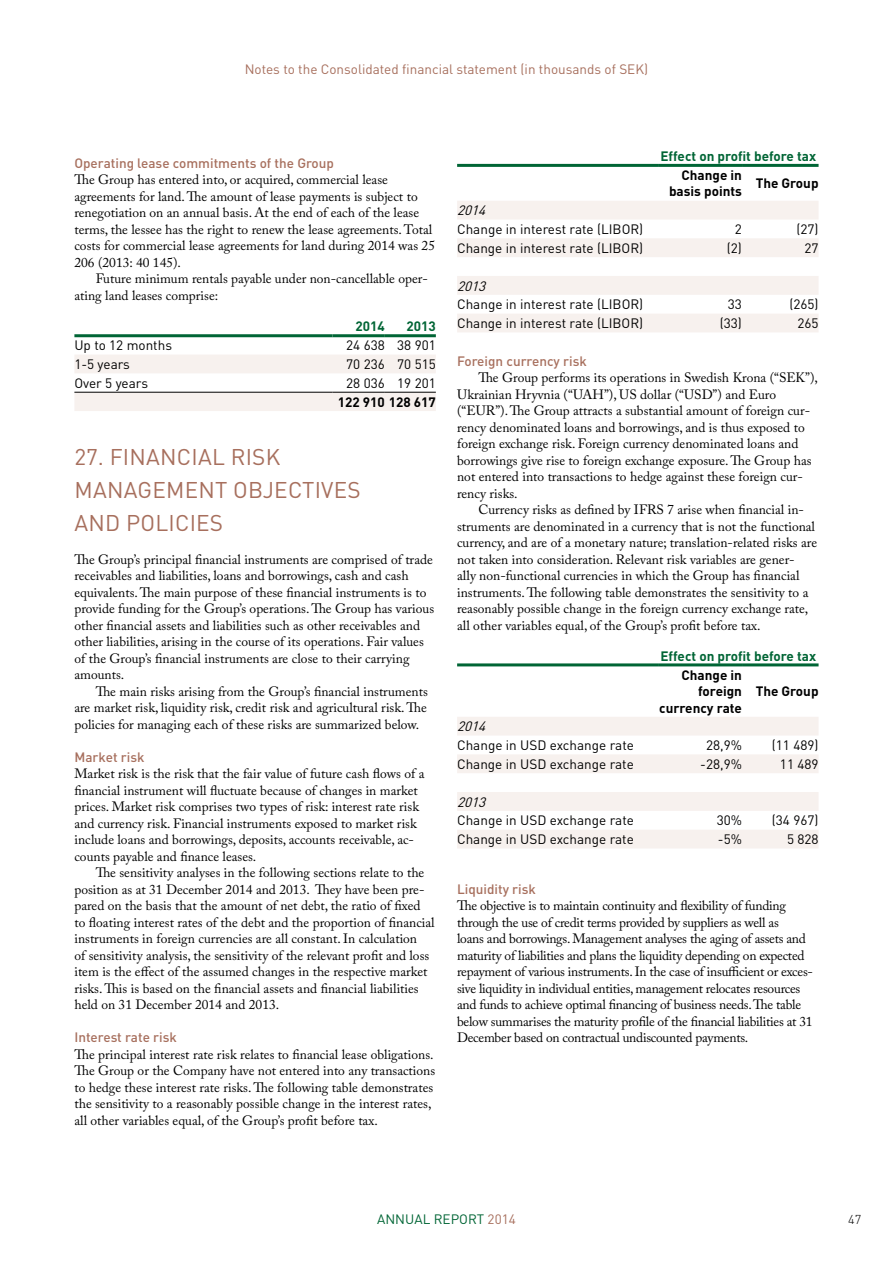
<style>
.page{position:relative;width:893px;height:1263px;background:#fff}
.page>*{position:absolute;margin:0;border:0;box-sizing:border-box;transform-origin:0 0}
.t1{font:22.5px "DIN Pro";letter-spacing:.01em;color:#a76f5d}
.t2{font:13.5px/16.5px "Adobe Caslon Pro";color:#000}
.t3{font:13.5px/16.5px "Adobe Caslon Pro";letter-spacing:-.02em;color:#000}
.t4{font:13.5px "DIN Pro";color:#000}
.t5{font:500 13.5px "DIN Pro";color:#a76f5d}
.t6{font:700 13.5px/16.5px "DIN Pro";color:#000;text-align:right}
.t7{font:13.5px "DIN Pro";color:#a76f5d}
.t8{font:700 13.5px "DIN Pro";color:#006535}
.t9{font:13.5px "DIN Pro";color:#006535}
.t10{font:italic 13.5px "DIN Pro";color:#000}
.t11{font:300 12.75px "DIN Pro";color:#000}
.s1{color:#a76f5d}
</style>
<div class="page">
<svg style="left:74px;top:355px;width:362px;height:56px"></svg>
<hr style="left:74px;top:334px;width:258px;height:3px;background:#006535">
<hr style="left:332px;top:334px;width:53px;height:3px;background:#006535">
<hr style="left:385px;top:334px;width:51px;height:3px;background:#006535">
<hr style="left:74px;top:392px;width:258px;height:1px;background:#000">
<hr style="left:332px;top:392px;width:53px;height:1px;background:#000">
<hr style="left:385px;top:392px;width:51px;height:1px;background:#000">
<svg style="left:457px;top:201px;width:361px;height:131px;fill:#f7f1ee"></svg>
<hr style="left:457px;top:164px;width:201px;height:3px;background:#006535">
<hr style="left:658px;top:164px;width:84px;height:3px;background:#006535">
<hr style="left:742px;top:164px;width:77px;height:3px;background:#006535">
<svg style="left:457px;top:717px;width:361px;height:131px;fill:#f7f1ee"></svg>
<hr style="left:457px;top:663px;width:201px;height:3px;background:#006535">
<hr style="left:658px;top:663px;width:84px;height:3px;background:#006535">
<hr style="left:742px;top:663px;width:77px;height:3px;background:#006535">
<p class="t7" style="left:245px;top:60px;width:405px">N otes to the Consolidated financial statement (in thousands of SEK)</p>
<p class="t5" style="left:74px;top:153px;width:261px">Operating lease commitments of the Group</p>
<p class="t2" style="left:74px;top:171px;width:362px">The Group has entered into, or acquired, commercial lease agreements for land. The amount of lease payments is subject to renegotiation on an annual basis. At the end of each of the lease terms, the lessee has the right to renew the lease agreements. Total costs for commercial lease agreements for land during 2014 was 25<br>206 (2013: 40 145).</p>
<p class="t2" style="left:74px;top:270px;width:355px;text-indent:21px">Future minimum rentals payable under non-cancellable oper&shy;ating land leases comprise:</p>
<p class="t8" style="left:355px;top:317px;width:31px">2014</p>
<p class="t8" style="left:407px;top:317px;width:31px">2013</p>
<p class="t4" style="left:74px;top:336px;width:99px">Up to 12 months</p>
<p class="t4" style="left:346px;top:336px;width:91px">24 638 38 901</p>
<p class="t4" style="left:74px;top:355px;width:57px">1-5 years</p>
<p class="t4" style="left:346px;top:355px;width:91px">70 236 70 515</p>
<p class="t4" style="left:74px;top:374px;width:75px">Over 5 years</p>
<p class="t4" style="left:346px;top:374px;width:91px">28 036 19 201</p>
<p class="t6" style="left:338px;top:393px;width:100px">122 910 128 617</p>
<h1 class="t1" style="left:74px;top:441px;width:71px">27. FINAN</h1>
<h1 class="t1" style="left:177px;top:441px;width:105px">CIAL RISK</h1>
<h1 class="t1" style="left:75px;top:474px;width:35px">MANA</h1>
<h1 class="t1" style="left:138px;top:474px;width:198px">GEMENT OBJECTIVES</h1>
<h1 class="t1" style="left:75px;top:507px;width:16px">AND</h1>
<h1 class="t1" style="left:126px;top:507px;width:83px">POLICIES</h1>
<p class="t2" style="left:74px;top:551px;width:361px">The Group’s principal financial instruments are comprised of trade receivables and liabilities, loans and borrowings, cash and cash equivalents. The main purpose of these financial instruments is to provide funding for the Group’s operations. The Group has various other financial assets and liabilities such as other receivables and other liabilities, arising in the course of its operations. Fair values of the Group’s financial instruments are close to their carrying amounts.</p>
<p class="t2" style="left:74px;top:683px;width:355px;text-align:justify;text-indent:21px">The main risks arising from the Group’s financial instruments are market risk, liquidity risk, credit risk and agricultural risk. The policies for managing each of these risks are summarized below.</p>
<p class="t5" style="left:74px;top:747px;width:72px">Market risk</p>
<p class="t2" style="left:74px;top:765px;width:352px">Market risk is the risk that the fair value of future cash flows of a financial instrument will fluctuate because of changes in market prices. Market risk comprises two types of risk: interest rate risk and currency risk. Financial instruments exposed to market risk include loans and borrowings, deposits, accounts receivable, ac&shy;counts payable and finance leases.</p>
<p class="t2" style="left:74px;top:864px;width:362px;text-indent:21px">The sensitivity analyses in the following sections relate to the position as at 31 December 2014 and 2013. They have been pre&shy;pared on the basis that the amount of net debt, the ratio of fixed to floating interest rates of the debt and the proportion of financial instruments in foreign currencies are all constant. In calculation<br>of sensitivity analysis, the sensitivity of the relevant profit and loss item is the effect of the assumed changes in the respective market risks. This is based on the financial assets and financial liabilities held on 31 December 2014 and 2013.</p>
<p class="t5" style="left:74px;top:1028px;width:104px">Interest rate risk</p>
<p class="t2" style="left:74px;top:1046px;width:362px">The principal interest rate risk relates to financial lease obligations.<br>The Group or the Company have not entered into any transactions to hedge these interest rate risks. The following table demonstrates the sensitivity to a reasonably possible change in the interest rates, all other variables equal, of the Group’s profit before tax.</p>
<p class="t8" style="left:660px;top:147px;width:157px">Effect on profit before tax</p>
<p class="t6" style="left:669px;top:166px;width:74px">Change in basis points</p>
<p class="t6" style="left:756px;top:175px;width:64px">The Group</p>
<p class="t10" style="left:457px;top:201px;width:34px">2014</p>
<p class="t4" style="left:457px;top:220px;width:188px">Change in interest rate (LIBOR)</p>
<p class="t4" style="left:735px;top:220px;width:9px">2</p>
<p class="t4" style="left:796px;top:220px;width:24px">(27)</p>
<p class="t4" style="left:457px;top:239px;width:188px">Change in interest rate (LIBOR)</p>
<p class="t4" style="left:727px;top:239px;width:17px">(2)</p>
<p class="t4" style="left:804px;top:239px;width:16px">27</p>
<p class="t10" style="left:457px;top:276px;width:34px">2013</p>
<p class="t4" style="left:457px;top:295px;width:188px">Change in interest rate (LIBOR)</p>
<p class="t4" style="left:728px;top:295px;width:16px">33</p>
<p class="t4" style="left:789px;top:295px;width:31px">(265)</p>
<p class="t4" style="left:457px;top:314px;width:188px">Change in interest rate (LIBOR)</p>
<p class="t4" style="left:720px;top:314px;width:24px">(33)</p>
<p class="t4" style="left:797px;top:314px;width:23px">265</p>
<p class="t5" style="left:457px;top:351px;width:131px">Foreign currency risk</p>
<p class="t2" style="left:457px;top:369px;width:362px;text-indent:21px">The Group performs its operations in Swedish Krona (“SEK”), Ukrainian Hryvnia (“UAH”), US dollar (“USD”) and Euro (“EUR”). The Group attracts a substantial amount of foreign cur&shy;rency denominated loans and borrowings, and is thus exposed to foreign exchange risk. Foreign currency denominated loans and borrowings give rise to foreign exchange exposure. The Group has not entered into transactions to hedge against these foreign cur&shy;rency risks.</p>
<p class="t2" style="left:457px;top:501px;width:361px;text-indent:21px">Currency risks as defined by IFRS 7 arise when financial in&shy;struments are denominated in a currency that is not the functional currency, and are of a monetary nature; translation-related risks are not taken into consideration. Relevant risk variables are gener-<br>ally non-functional currencies in which the Group has financial instruments. The following table demonstrates the sensitivity to a reasonably possible change in the foreign currency exchange rate, all other variables equal, of the Group’s profit before tax.</p>
<p class="t8" style="left:660px;top:647px;width:157px">Effect on profit before tax</p>
<p class="t6" style="left:659px;top:666px;width:84px">Change in foreign currency rate</p>
<p class="t6" style="left:756px;top:682px;width:64px">The Group</p>
<p class="t10" style="left:457px;top:717px;width:34px">2014</p>
<p class="t4" style="left:457px;top:736px;width:178px">Change in USD exchange rate</p>
<p class="t4" style="left:706px;top:736px;width:37px">28,9%</p>
<p class="t4" style="left:772px;top:736px;width:48px">(11 489)</p>
<p class="t4" style="left:457px;top:755px;width:178px">Change in USD exchange rate</p>
<p class="t4" style="left:700px;top:755px;width:43px">-28,9%</p>
<p class="t4" style="left:780px;top:755px;width:40px">11 489</p>
<p class="t10" style="left:457px;top:792px;width:34px">2013</p>
<p class="t4" style="left:457px;top:811px;width:178px">Change in USD exchange rate</p>
<p class="t4" style="left:717px;top:811px;width:27px">30%</p>
<p class="t4" style="left:772px;top:811px;width:48px">(34 967)</p>
<p class="t4" style="left:457px;top:830px;width:178px">Change in USD exchange rate</p>
<p class="t4" style="left:718px;top:830px;width:26px">-5%</p>
<p class="t4" style="left:787px;top:830px;width:33px">5 828</p>
<p class="t5" style="left:457px;top:879px;width:80px">Liquidity risk</p>
<p class="t3" style="left:457px;top:897px;width:357px">The objective is to maintain continuity and flexibility of funding through the use of credit terms provided by suppliers as well as<br>loans and borrowings. Management analyses the aging of assets and maturity of liabilities and plans the liquidity depending on expected repayment of various instruments. In the case of insufficient or exces&shy;sive liquidity in individual entities, management relocates resources and funds to achieve optimal financing of business needs. The table below summarises the maturity profile of the financial liabilities at 31<br>December based on contractual undiscounted payments.</p>
<p class="t9" style="left:377px;top:1210px;width:140px">ANNUAL REPORT <span class="s1">2014</span></p>
<p class="t11" style="left:848px;top:1210px;width:15px">47</p>
</div>
